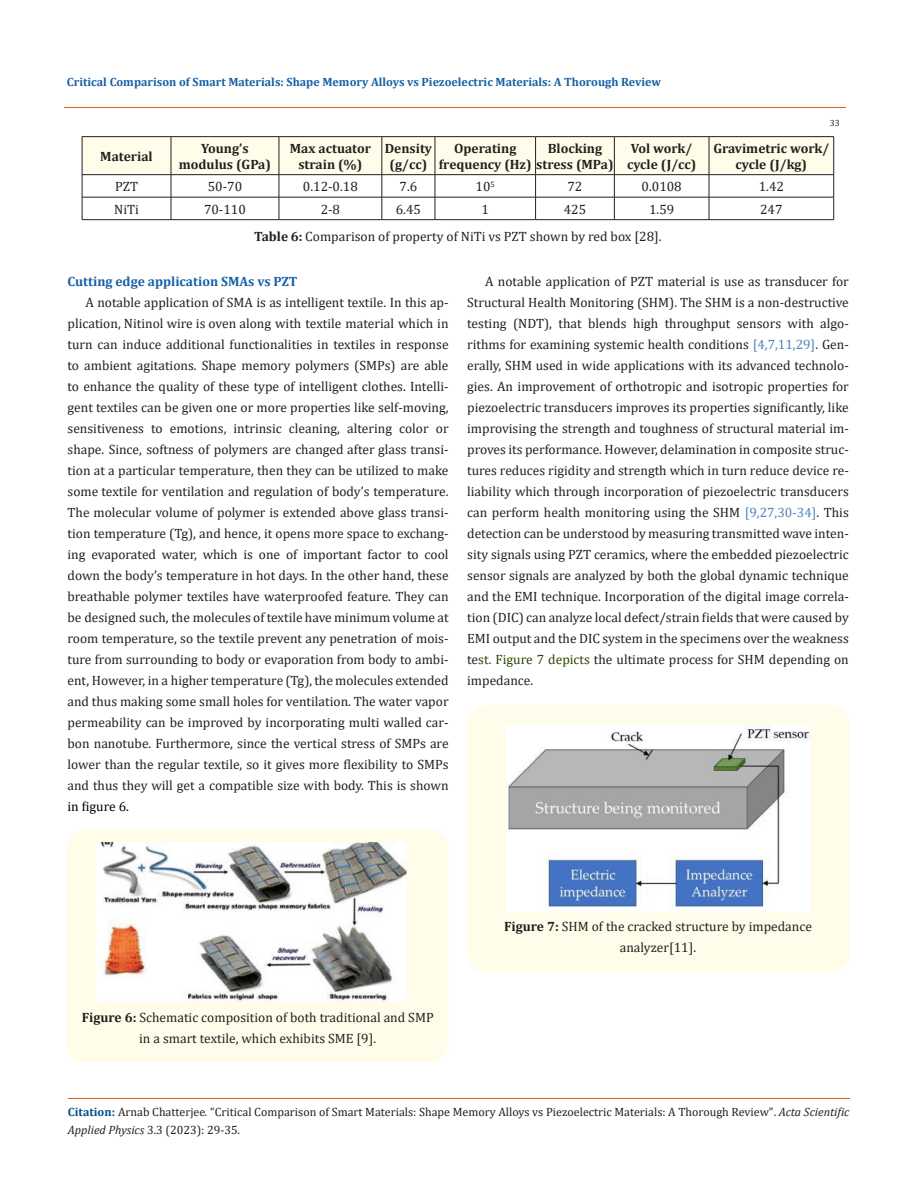
<style>
.page{position:relative;width:917px;height:1188px;background:#fff}
.page>*{position:absolute;margin:0;border:0;box-sizing:border-box;transform-origin:0 0}
.Body_Text{font:13.5px/21px "Cambria";color:#231f20;text-align:center}
.t1{font:700 13.5px/15.5px "Cambria";color:#231f20;text-align:center}
.t2{font:700 13.5px "Cambria";color:#1560a6}
.t3{font:12px/18px "Cambria";color:#231f20}
.t4{font:700 12px "Cambria";color:#1560a6}
.t5{font:9px "Cambria";color:#231f20}
.s1{font-weight:700}
.s2{color:#000}
.s3{color:#4f81bd}
.s4{color:#2e4802}
.s5{font-weight:700;color:#035089}
.s6{font-style:italic}
</style>
<div class="page">
<hr style="left:82px;top:136px;width:89px;height:1px;background:#231f20">
<hr style="left:171px;top:136px;width:108px;height:1px;background:#231f20">
<hr style="left:279px;top:136px;width:103px;height:1px;background:#231f20">
<hr style="left:382px;top:136px;width:53px;height:1px;background:#231f20">
<hr style="left:435px;top:136px;width:100px;height:1px;background:#231f20">
<hr style="left:535px;top:136px;width:79px;height:1px;background:#231f20">
<hr style="left:614px;top:136px;width:95px;height:1px;background:#231f20">
<hr style="left:709px;top:136px;width:124px;height:1px;background:#231f20">
<svg style="left:82px;top:137px;width:752px;height:82px"></svg>
<hr style="left:82px;top:219px;width:89px;height:1px;background:#231f20">
<hr style="left:171px;top:219px;width:108px;height:1px;background:#231f20">
<hr style="left:279px;top:219px;width:103px;height:1px;background:#231f20">
<hr style="left:382px;top:219px;width:53px;height:1px;background:#231f20">
<hr style="left:435px;top:219px;width:100px;height:1px;background:#231f20">
<hr style="left:535px;top:219px;width:79px;height:1px;background:#231f20">
<hr style="left:614px;top:219px;width:95px;height:1px;background:#231f20">
<hr style="left:709px;top:219px;width:124px;height:1px;background:#231f20">
<div style="left:67px;top:829px;width:381px;height:233px;background:#fffde9;border-radius:18px"></div>
<img style="left:97px;top:843px;width:310px;height:158px">
<div style="left:468px;top:705px;width:381px;height:267px;background:#fffde9;border-radius:18px"></div>
<img style="left:506px;top:726px;width:304px;height:185px">
<hr style="left:64px;top:108px;width:781px;height:1px;background:#e05d1a">
<hr style="left:68px;top:1098px;width:781px;height:1px;background:#e05d1a">
<p class="t4" style="left:67px;top:73px;width:595px">Critical Comparison of Smart Materials: Shape Memory Alloys vs Piezoelectric Materials: A Thorough Review</p>
<p class="t5" style="left:829px;top:118px;width:11px">33</p>
<p class="t1" style="left:100px;top:148px;width:54px">Material</p>
<p class="t1" style="left:179px;top:140px;width:94px">Young’s modulus (GPa)</p>
<p class="t1" style="left:290px;top:140px;width:83px">Max actuator strain (%)</p>
<p class="t1" style="left:384px;top:140px;width:49px">Density (g/cc)</p>
<p class="t1" style="left:439px;top:140px;width:176px;text-align:left;text-indent:15px">Operating<br>frequency (Hz) stress (MPa)</p>
<p class="t1" style="left:547px;top:140px;width:56px">Blocking</p>
<p class="t1" style="left:627px;top:140px;width:71px;text-align:left">Vol work/ cycle (J/cc)</p>
<p class="t1" style="left:713px;top:140px;width:117px">Gravimetric work/ cycle (J/kg)</p>
<p class="Body_Text" style="left:115px;top:176px;width:24px">PZT</p>
<p class="Body_Text" style="left:208px;top:176px;width:36px">50-70</p>
<p class="Body_Text" style="left:303px;top:176px;width:56px">0.12-0.18</p>
<p class="Body_Text" style="left:399px;top:176px;width:19px">7.6</p>
<p class="Body_Text" style="left:475px;top:176px;width:21px">10<sup>5</sup></p>
<p class="Body_Text" style="left:567px;top:176px;width:16px">72</p>
<p class="Body_Text" style="left:641px;top:176px;width:42px">0.0108</p>
<p class="Body_Text" style="left:758px;top:176px;width:27px">1.42</p>
<p class="Body_Text" style="left:114px;top:199px;width:26px">NiTi</p>
<p class="Body_Text" style="left:204px;top:199px;width:43px">70-110</p>
<p class="Body_Text" style="left:320px;top:199px;width:21px">2-8</p>
<p class="Body_Text" style="left:396px;top:199px;width:27px">6.45</p>
<p class="Body_Text" style="left:481px;top:199px;width:9px">1</p>
<p class="Body_Text" style="left:563px;top:199px;width:24px">425</p>
<p class="Body_Text" style="left:649px;top:199px;width:27px">1.59</p>
<p class="Body_Text" style="left:760px;top:199px;width:24px">247</p>
<p class="Body_Text" style="left:254px;top:226px;width:409px"><span class="s1">Table 6:</span> Comparison of property of NiTi vs PZT shown by red box [28].</p>
<p class="t2" style="left:68px;top:272px;width:231px">Cutting edge application SMAs vs PZT</p>
<p class="Body_Text" style="left:68px;top:292px;width:382px;text-align:justify;text-indent:18px">A notable application of SMA is as intelligent textile. In this ap&shy;plication, Nitinol wire is oven along with textile material which in turn can induce additional functionalities in textiles in response to ambient agitations. Shape memory polymers (SMPs) are able to enhance the quality of these type of intelligent clothes. Intelli&shy;gent textiles can be given one or more properties like self-moving, sensitiveness to emotions, intrinsic cleaning, altering color or shape. Since, softness of polymers are changed after glass transi&shy;tion at a particular temperature, then they can be utilized to make some textile for ventilation and regulation of body’s temperature.<br>The molecular volume of polymer is extended above glass transi&shy;tion temperature (Tg), and hence, it opens more space to exchang&shy;ing evaporated water, which is one of important factor to cool down the body’s temperature in hot days. In the other hand, these breathable polymer textiles have waterproofed feature. They can be designed such, the molecules of textile have minimum volume at room temperature, so the textile prevent any penetration of mois&shy;ture from surrounding to body or evaporation from body to ambi&shy;ent, However, in a higher temperature (Tg), the molecules extended and thus making some small holes for ventilation. The water vapor permeability can be improved by incorporating multi walled car&shy;bon nanotube. Furthermore, since the vertical stress of SMPs are lower than the regular textile, so it gives more flexibility to SMPs and thus they will get a compatible size with body. This is shown <span class="s2">in figure 6.</span></p>
<p class="Body_Text" style="left:467px;top:271px;width:383px;text-align:justify;text-indent:18px">A notable application of PZT material is use as transducer for Structural Health Monitoring (SHM). The SHM is a non-destructive testing (NDT), that blends high throughput sensors with algo&shy;rithms for examining systemic health conditions <span class="s3">[4,7,11,29]</span>. Gen&shy;erally, SHM used in wide applications with its advanced technolo&shy;gies. An improvement of orthotropic and isotropic properties for piezoelectric transducers improves its properties significantly, like improvising the strength and toughness of structural material im&shy;proves its performance. However, delamination in composite struc&shy;tures reduces rigidity and strength which in turn reduce device re&shy;liability which through incorporation of piezoelectric transducers can perform health monitoring using the SHM <span class="s3">[9,27,30-34]</span>. This detection can be understood by measuring transmitted wave inten&shy;sity signals using PZT ceramics, where the embedded piezoelectric sensor signals are analyzed by both the global dynamic technique and the EMI technique. Incorporation of the digital image correla&shy;tion (DIC) can analyze local defect/strain fields that were caused by EMI output and the DIC system in the specimens over the weakness te<span class="s4">st. Figure 7 depicts</span> the ultimate process for SHM depending on impedance.</p>
<p class="Body_Text" style="left:82px;top:1007px;width:353px"><span class="s1">Figure 6:</span> Schematic composition of both traditional and SMP in a smart textile, which exhibits SME [9].</p>
<p class="Body_Text" style="left:504px;top:915px;width:309px"><span class="s1">Figure 7:</span> SHM of the cracked structure by impedance analyzer[11].</p>
<p class="t3" style="left:68px;top:1103px;width:783px"><span class="s5">Citation:</span> Arnab Chatterjee<span class="s6">.</span> “Critical Comparison of Smart Materials: Shape Memory Alloys vs Piezoelectric Materials: A Thorough Review". <span class="s6">Acta Scientific<br>Applied Physics</span> 3.3 (2023): 29-35.</p>
</div>
